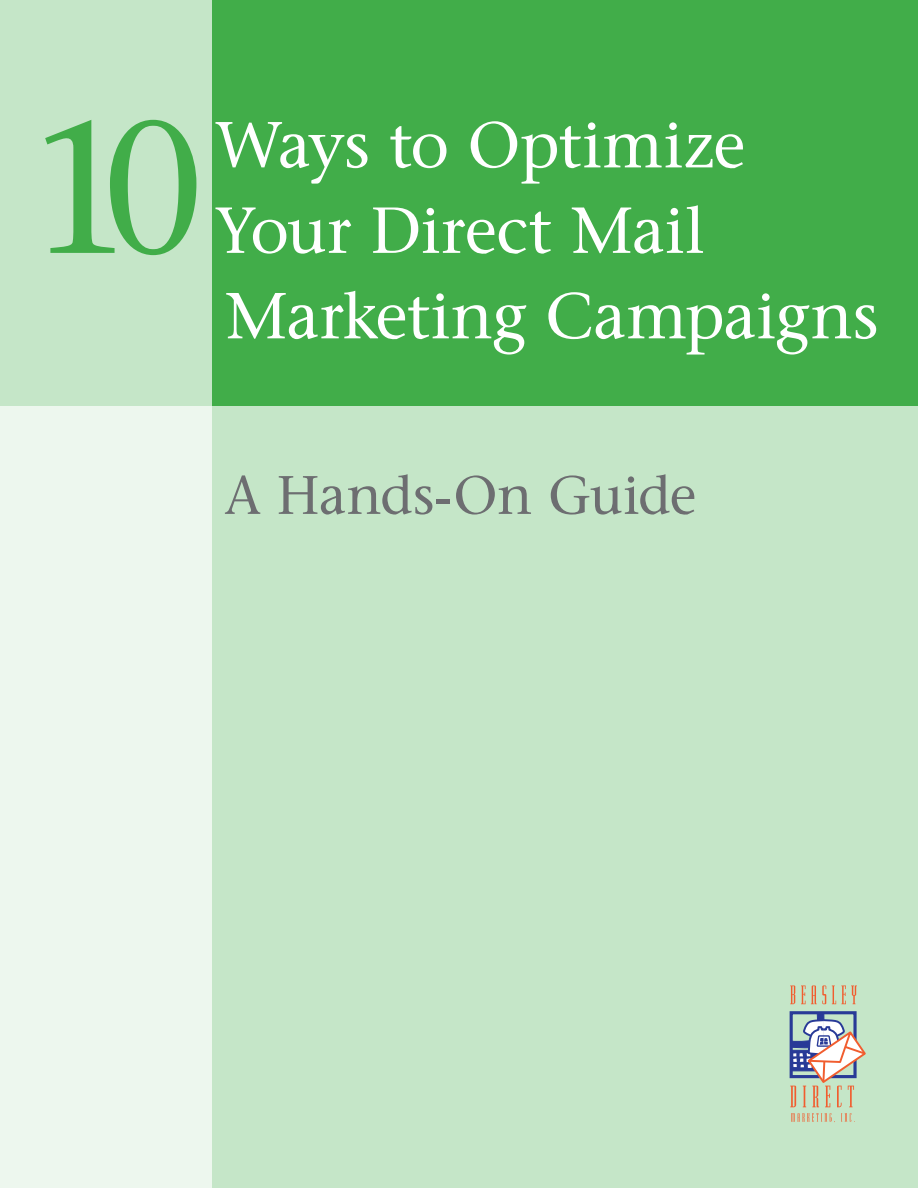
<style>
.page{position:relative;width:918px;height:1188px;background:#41ad49}
.page>*{position:absolute;margin:0;border:0;box-sizing:border-box;transform-origin:0 0}
.t1{font:186.9px "Stone Serif";color:#41ad49}
.t2{font:64.8px/85.5px "Stone Serif";letter-spacing:-.01em;color:#fff}
.t3{font:54px "Stone Serif";letter-spacing:-.015em;color:#6d6e71}
</style>
<div class="page">
<div style="left:0;top:406px;width:918px;height:782px;background:#c5e6c8"></div>
<svg style="left:0;top:0;width:212px;height:1188px;background:#dff1e1"></svg>
<svg style="left:790px;top:986px;width:5px;height:18px"></svg>
<svg style="left:801px;top:985px;width:25px;height:19px"></svg>
<svg style="left:832px;top:986px;width:25px;height:18px"></svg>
<svg style="left:790px;top:1012px;width:76px;height:110px"></svg>
<h1 class="t1" style="left:26px;top:77px;width:177px">10</h1>
<p class="t2" style="left:215px;top:102px;width:666px">Ways to Optimize<br>Your Direct Mail<br>Marketing Campaigns</p>
<p class="t3" style="left:224px;top:463px;width:474px">A Hands-On Guide</p>
</div>
